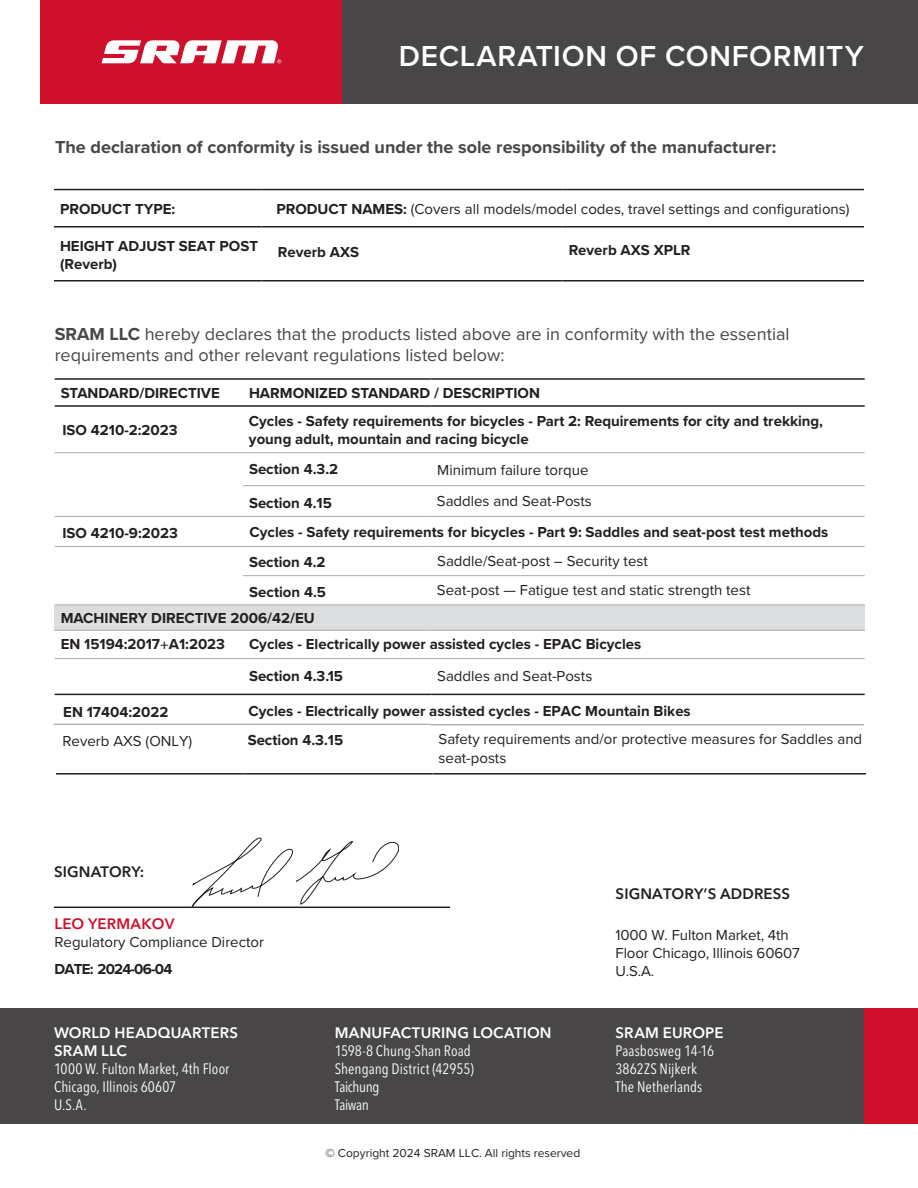
<style>
.page{position:relative;width:918px;height:1188px;background:#fff}
.page>*{position:absolute;margin:0;border:0;box-sizing:border-box;transform-origin:0 0}
.t1{font:600 30px "Proxima Nova";letter-spacing:.02em;color:#fff}
.t2{font:18px/21.6px "Proxima Nova";color:#484646}
.t3{font:700 18px "Proxima Nova";color:#484646}
.t4{font:700 15px/18px "Proxima Nova";color:#231f20}
.t5{font:15px/17.9px "Proxima Nova";color:#231f20}
.t6{font:condensed 15px/17.9px "Avenir Next LT Pro";color:#fff}
.t7{font:600 15px "Avenir Next LT Pro";letter-spacing:.01em;color:#fff}
.t8{font:600 15px "Avenir Next LT Pro";letter-spacing:.01em;color:#231f20}
.t9{font:700 15px "Proxima Nova";letter-spacing:-.05em;color:#231f20}
.t10{font:600 15px "Avenir Next LT Pro";letter-spacing:.01em;color:#cf102d}
.t11{font:12px "Proxima Nova";color:#231f20}
.s1{font-weight:700}
.s2{font-family:"Minion Pro"}
.s3{font-weight:600;font-stretch:normal}
</style>
<div class="page">
<div style="left:306px;top:0;width:612px;height:104px;background:#484646"></div>
<div style="left:40px;top:0;width:302px;height:104px;background:#cf102d"></div>
<svg style="left:102px;top:40px;width:179px;height:23px"></svg>
<hr style="left:54px;top:189px;width:207px;height:1px;background:#212121">
<hr style="left:261px;top:189px;width:302px;height:1px;background:#212121">
<hr style="left:563px;top:189px;width:301px;height:1px;background:#212121">
<hr style="left:54px;top:226px;width:207px;height:2px;background:#212121">
<hr style="left:261px;top:226px;width:302px;height:2px;background:#212121">
<hr style="left:563px;top:226px;width:301px;height:2px;background:#212121">
<hr style="left:54px;top:280px;width:207px;height:2px;background:#212121">
<hr style="left:261px;top:280px;width:302px;height:2px;background:#212121">
<hr style="left:563px;top:280px;width:301px;height:2px;background:#212121">
<div style="left:55px;top:605px;width:810px;height:25px;background:#dcdddf"></div>
<hr style="left:55px;top:452px;width:188px;height:1px;background:#afabab">
<hr style="left:243px;top:452px;width:188px;height:1px;background:#afabab">
<hr style="left:431px;top:452px;width:434px;height:1px;background:#afabab">
<hr style="left:55px;top:516px;width:188px;height:1px;background:#afabab">
<hr style="left:243px;top:516px;width:188px;height:1px;background:#afabab">
<hr style="left:431px;top:516px;width:434px;height:1px;background:#afabab">
<hr style="left:243px;top:485px;width:188px;height:1px;background:#afabab">
<hr style="left:431px;top:485px;width:434px;height:1px;background:#afabab">
<hr style="left:55px;top:605px;width:188px;height:1px;background:#afabab">
<hr style="left:243px;top:605px;width:188px;height:1px;background:#afabab">
<hr style="left:431px;top:605px;width:434px;height:1px;background:#afabab">
<hr style="left:55px;top:630px;width:188px;height:1px;background:#afabab">
<hr style="left:243px;top:630px;width:188px;height:1px;background:#afabab">
<hr style="left:431px;top:630px;width:434px;height:1px;background:#afabab">
<hr style="left:55px;top:658px;width:188px;height:1px;background:#afabab">
<hr style="left:243px;top:658px;width:188px;height:1px;background:#afabab">
<hr style="left:431px;top:658px;width:434px;height:1px;background:#afabab">
<hr style="left:55px;top:378px;width:188px;height:2px;background:#212121">
<hr style="left:243px;top:378px;width:188px;height:2px;background:#212121">
<hr style="left:431px;top:378px;width:434px;height:2px;background:#212121">
<hr style="left:55px;top:405px;width:188px;height:2px;background:#212121">
<hr style="left:243px;top:405px;width:188px;height:2px;background:#212121">
<hr style="left:431px;top:405px;width:434px;height:2px;background:#212121">
<div style="left:0;top:1009px;width:874px;height:115px;background:#484646"></div>
<hr style="left:54px;top:907px;width:396px;height:1px;background:#212121">
<svg style="left:192px;top:838px;width:207px;height:69px"></svg>
<div style="left:864px;top:1009px;width:54px;height:115px;background:#cf102d"></div>
<hr style="left:55px;top:546px;width:188px;height:1px;background:#afabab">
<hr style="left:243px;top:546px;width:188px;height:1px;background:#afabab">
<hr style="left:431px;top:546px;width:434px;height:1px;background:#afabab">
<hr style="left:243px;top:575px;width:188px;height:1px;background:#afabab">
<hr style="left:431px;top:575px;width:434px;height:1px;background:#afabab">
<hr style="left:243px;top:694px;width:188px;height:1px;background:#212121">
<hr style="left:431px;top:694px;width:434px;height:1px;background:#212121">
<hr style="left:55px;top:694px;width:188px;height:1px;background:#212121">
<hr style="left:431px;top:724px;width:433px;height:1px;background:#afabab">
<hr style="left:54px;top:724px;width:188px;height:1px;background:#afabab">
<hr style="left:242px;top:724px;width:188px;height:1px;background:#afabab">
<hr style="left:56px;top:773px;width:188px;height:2px;background:#212121">
<hr style="left:244px;top:773px;width:189px;height:2px;background:#212121">
<hr style="left:433px;top:773px;width:433px;height:2px;background:#212121">
<p class="t1" style="left:399px;top:33px;width:467px">DECLARATION OF CONFORMITY</p>
<p class="t3" style="left:55px;top:134px;width:723px">The declaration of conformity is issued under the sole responsibility of the manufacturer:</p>
<p class="t4" style="left:60px;top:200px;width:117px">PRODUCT TYPE:</p>
<p class="t5" style="left:276px;top:199px;width:575px"><span class="s1">PRODUCT NAMES:</span> (Covers all models/model codes, travel settings and configurations)</p>
<p class="t4" style="left:60px;top:237px;width:200px">HEIGHT ADJUST SEAT POST (Reverb)</p>
<p class="t4" style="left:278px;top:243px;width:83px">Reverb AXS</p>
<p class="t4" style="left:569px;top:241px;width:123px">Reverb AXS XPLR</p>
<p class="t2" style="left:55px;top:322px;width:736px"><span class="s1">SRAM LLC</span> hereby declares that the products listed above are in conformity with the essential requirements and other relevant regulations listed below:</p>
<p class="t4" style="left:61px;top:384px;width:161px">STANDARD/DIRECTIVE</p>
<p class="t4" style="left:249px;top:384px;width:293px">HARMONIZED STANDARD / DESCRIPTION</p>
<p class="t4" style="left:63px;top:421px;width:117px">ISO 4210-2:2023</p>
<p class="t4" style="left:63px;top:524px;width:117px">ISO 4210-9:2023</p>
<p class="t4" style="left:249px;top:411px;width:576px">Cycles - Safety requirements for bicycles - Part 2: Requirements for city and trekking, young adult, mountain and racing bicycle</p>
<p class="t4" style="left:249px;top:460px;width:91px">Section 4.3.2</p>
<p class="t5" style="left:437px;top:460px;width:153px">Minimum failure torque</p>
<p class="t4" style="left:249px;top:493px;width:84px">Section 4.15</p>
<p class="t5" style="left:437px;top:491px;width:157px">Saddles and Seat-Posts</p>
<p class="t4" style="left:250px;top:523px;width:580px">Cycles - Safety requirements for bicycles - Part 9: Saddles and seat-post test methods</p>
<p class="t4" style="left:249px;top:553px;width:78px">Section 4.2</p>
<p class="t4" style="left:249px;top:583px;width:78px">Section 4.5</p>
<p class="t5" style="left:437px;top:551px;width:212px">Saddle/Seat-post – Security test</p>
<p class="t5" style="left:437px;top:581px;width:315px">Seat-post — Fatigue test and static strength test</p>
<p class="t4" style="left:61px;top:609px;width:255px">MACHINERY DIRECTIVE 2006/42/EU</p>
<p class="t4" style="left:61px;top:634px;width:166px">EN 15194:2017<span class="s2">+</span>A1:2023</p>
<p class="t4" style="left:249px;top:634px;width:394px">Cycles - Electrically power assisted cycles - EPAC Bicycles</p>
<p class="t4" style="left:249px;top:666px;width:96px">Section 4.3.15</p>
<p class="t5" style="left:437px;top:666px;width:157px">Saddles and Seat-Posts</p>
<p class="t4" style="left:63px;top:703px;width:107px">EN 17404:2022</p>
<p class="t4" style="left:249px;top:702px;width:444px">Cycles - Electrically power assisted cycles - EPAC Mountain Bikes</p>
<p class="t5" style="left:439px;top:730px;width:425px;line-height:18.3px">Safety requirements and/or protective measures for Saddles and seat-posts</p>
<p class="t5" style="left:63px;top:731px;width:131px">Reverb AXS (ONLY)</p>
<p class="t4" style="left:248px;top:731px;width:97px">Section 4.3.15</p>
<p class="t8" style="left:54px;top:862px;width:92px">SIGNATORY:</p>
<p class="t10" style="left:54px;top:915px;width:122px">LEO YERMAKOV</p>
<p class="t5" style="left:54px;top:932px;width:211px">Regulatory Compliance Director</p>
<p class="t9" style="left:54px;top:957px;width:119px">DATE: 2024-06-04</p>
<p class="t7" style="left:54px;top:1024px;width:186px">WORLD HEADQUARTERS</p>
<p class="t7" style="left:54px;top:1042px;width:75px">SRAM LLC</p>
<p class="t6" style="left:54px;top:1060px;width:177px">1000 W. Fulton Market, 4th Floor</p>
<p class="t6" style="left:54px;top:1078px;width:124px">Chicago, Illinois 60607</p>
<p class="t6" style="left:54px;top:1096px;width:34px">U.S.A.</p>
<p class="t8" style="left:616px;top:885px;width:176px">SIGNATORY’S ADDRESS</p>
<p class="t5" style="left:616px;top:926px;width:186px">1000 W. Fulton Market, 4th<br>Floor Chicago, Illinois 60607<br>U.S.A.</p>
<p class="t6" style="left:335px;top:1024px;width:218px"><span class="s3">MANUFACTURING LOCATION<br></span>1598-8 Chung-Shan Road<br>Shengang District (42955)<br>Taichung<br>Taiwan</p>
<p class="t7" style="left:616px;top:1024px;width:110px">SRAM EUROPE</p>
<p class="t6" style="left:616px;top:1042px;width:100px">Paasbosweg 14-16</p>
<p class="t6" style="left:616px;top:1060px;width:83px">3862ZS Nijkerk</p>
<p class="t6" style="left:616px;top:1078px;width:88px">The Netherlands</p>
<p class="t11" style="left:326px;top:1144px;width:256px">© Copyright 2024 SRAM LLC. All rights reserved</p>
</div>
